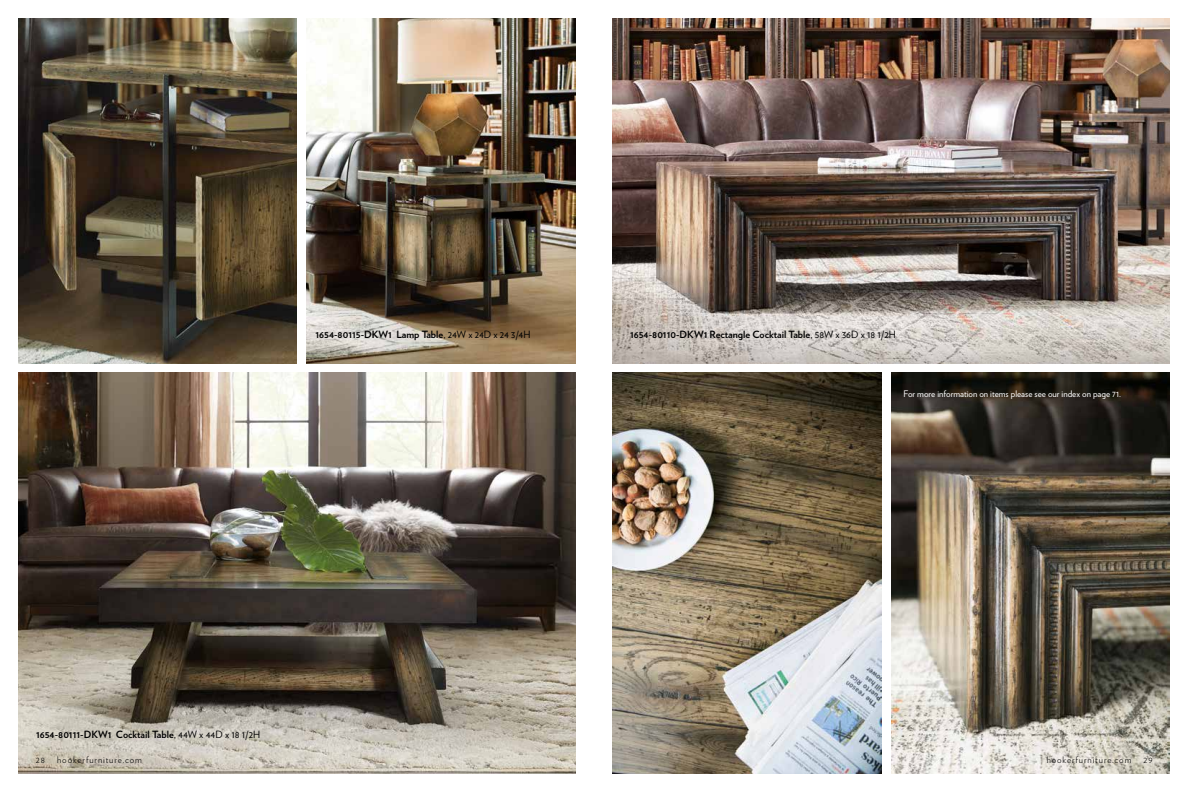
<style>
.page{position:relative;width:1188px;height:792px;background:#fff}
.page>*{position:absolute;margin:0;border:0;box-sizing:border-box;transform-origin:0 0}
.t1{font:700 10px "Verlag";color:#000}
.t2{font:9px "Verlag";color:#fff}
.t3{font:300 9px "Verlag";letter-spacing:.1em;color:#000}
.s1{font-weight:400}
</style>
<div class="page">
<img style="left:306px;top:18px;width:270px;height:346px">
<img style="left:18px;top:18px;width:279px;height:346px">
<img style="left:18px;top:373px;width:558px;height:401px">
<img style="left:891px;top:373px;width:279px;height:401px">
<img style="left:612px;top:373px;width:270px;height:401px">
<img style="left:612px;top:18px;width:558px;height:346px">
<p class="t1" style="left:315px;top:327px;width:217px">1654-80115-DKW1 Lamp Table<span class="s1">, 24W x 24D x 24 3/4H</span></p>
<p class="t1" style="left:630px;top:327px;width:267px">1654-80110-DKW1 Rectangle Cocktail Table<span class="s1">, 58W x 36D x 18 1/2H</span></p>
<p class="t2" style="left:904px;top:387px;width:219px">For more information on items please see our index on page 71.</p>
<p class="t1" style="left:36px;top:726px;width:226px">1654-80111-DKW1 Cocktail Table<span class="s1">, 44W x 44D x 18 1/2H</span></p>
<p class="t3" style="left:36px;top:753px;width:10px">28</p>
<p class="t3" style="left:57px;top:753px;width:86px">hookerfurniture.com</p>
<p class="t3" style="left:1047px;top:753px;width:86px">hookerfurniture.com</p>
<p class="t3" style="left:1144px;top:753px;width:11px">29</p>
</div>
